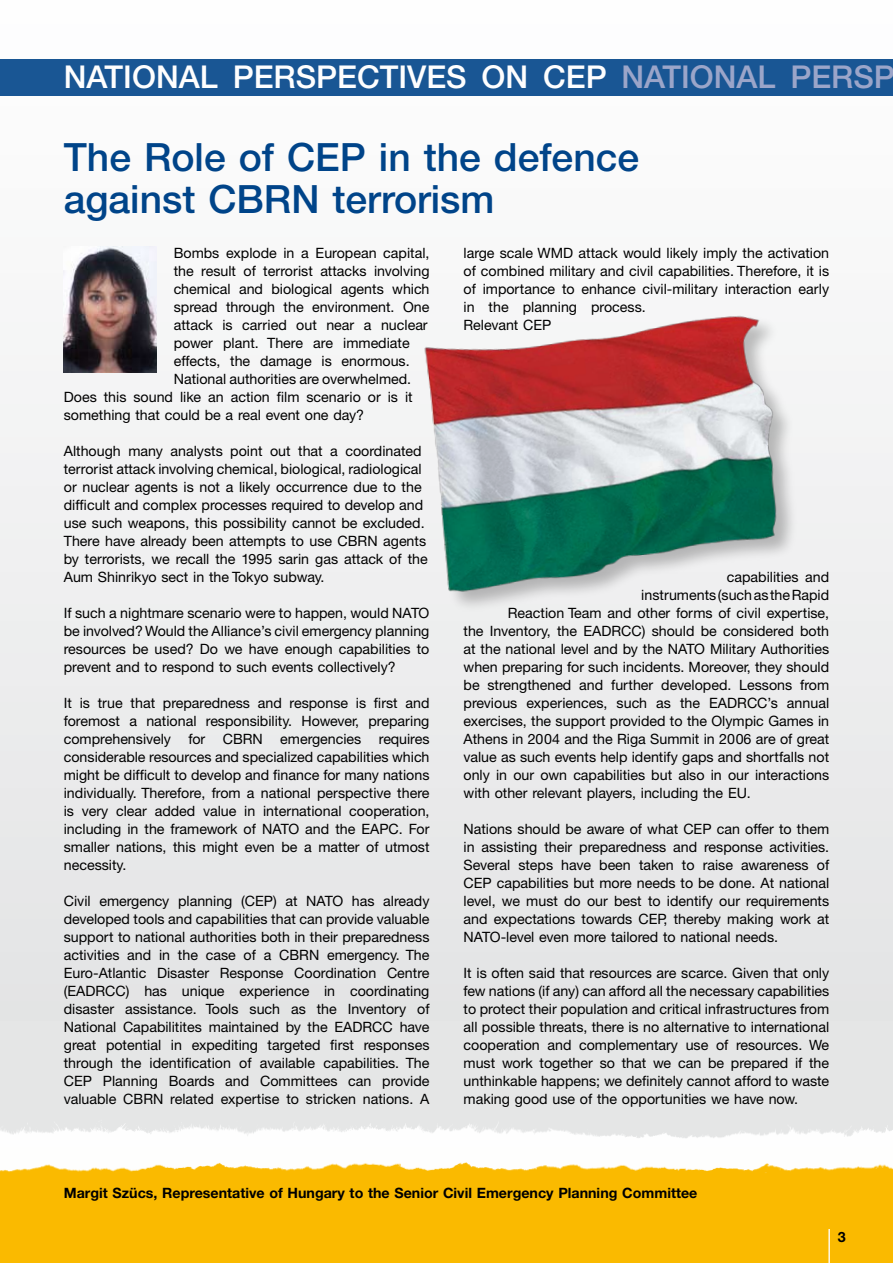
<style>
.page{position:relative;width:893px;height:1263px;background:#fff}
.page>*{position:absolute;margin:0;border:0;box-sizing:border-box;transform-origin:0 0}
.t1{font:500 39px/42px "Helvetica Neue";color:#004489}
.t2{font:500 31.5px "Helvetica Neue";color:#fff}
.t3{font:500 31.5px "Helvetica Neue";color:#909cc4}
.t4{font:14.25px/18px "Helvetica Neue CE";color:#000;text-align:justify}
.t5{font:700 14.25px "Helvetica Neue";color:#000}
</style>
<div class="page">
<div style="left:0;top:1020px;width:893px;height:96px;background:#e5e6e6"></div>
<div style="left:0;top:0;width:893px;height:1020px;background:linear-gradient(to bottom,#fefefe,#e3e4e5)"></div>
<img style="left:336px;top:240px;width:499px;height:385px">
<div style="left:0;top:60px;width:893px;height:36px;background:#195694"></div>
<div style="left:0;top:1147px;width:893px;height:116px;background:#faba00"></div>
<img style="left:0;top:1116px;width:893px;height:57px">
<img style="left:64px;top:247px;width:93px;height:125px">
<hr style="left:828px;top:1229px;width:2px;height:34px;background:#fff">
<h2 class="t2" style="left:64px;top:58px;width:501px">National perspectives on CEP</h2>
<h2 class="t3" style="left:621px;top:58px;width:275px">National persp</h2>
<h1 class="t1" style="left:64px;top:135px;width:577px">The Role of CEP in the defence against CBRN terrorism</h1>
<p class="t4" style="left:174px;top:244px;width:257px">Bombs explode in a European capital,</p>
<p class="t4" style="left:174px;top:262px;width:257px">the result of terrorist attacks involving</p>
<p class="t4" style="left:174px;top:280px;width:257px">chemical and biological agents which</p>
<p class="t4" style="left:174px;top:298px;width:257px">spread through the environment. One</p>
<p class="t4" style="left:174px;top:316px;width:255px">attack is carried out near a nuclear</p>
<p class="t4" style="left:174px;top:334px;width:237px">power plant. There are immediate</p>
<p class="t4" style="left:174px;top:352px;width:237px">effects, the damage is enormous.</p>
<p class="t4" style="left:174px;top:370px;width:239px">National authorities are overwhelmed.</p>
<p class="t4" style="left:64px;top:388px;width:350px">Does this sound like an action film scenario or is it</p>
<p class="t4" style="left:64px;top:406px;width:302px">something that could be a real event one day?</p>
<p class="t4" style="left:64px;top:442px;width:365px;text-align:left">Although many analysts point out that a coordinated terrorist attack involving chemical, biological, radiological or nuclear agents is not a likely occurrence due to the difficult and complex processes required to develop and use such weapons, this possibility cannot be excluded.<br>There have already been attempts to use CBRN agents by terrorists, we recall the 1995 sarin gas attack of the Aum Shinrikyo sect in the Tokyo subway.</p>
<p class="t4" style="left:64px;top:604px;width:367px">If such a nightmare scenario were to happen, would NATO be involved? Would the Alliance’s civil emergency planning resources be used? Do we have enough capabilities to prevent and to respond to such events collectively?</p>
<p class="t4" style="left:64px;top:694px;width:367px">It is true that preparedness and response is first and foremost a national responsibility. However, preparing comprehensively for CBRN emergencies requires considerable resources and specialized capabilities which might be difficult to develop and finance for many nations individually. Therefore, from a national perspective there is very clear added value in international cooperation, including in the framework of NATO and the EAPC. For smaller nations, this might even be a matter of utmost necessity.</p>
<p class="t4" style="left:64px;top:892px;width:367px">Civil emergency planning (CEP) at NATO has already developed tools and capabilities that can provide valuable support to national authorities both in their preparedness activities and in the case of a CBRN emergency. The Euro-Atlantic Disaster Response Coordination Centre (EADRCC) has unique experience in coordinating disaster assistance. Tools such as the Inventory of National Capabilitites maintained by the EADRCC have great potential in expediting targeted first responses through the identification of available capabilities. The CEP Planning Boards and Committees can provide valuable CBRN related expertise to stricken nations. A</p>
<p class="t4" style="left:464px;top:244px;width:367px;text-align:left">large scale WMD attack would likely imply the activation of combined military and civil capabilities. Therefore, it is of importance to enhance civil-military interaction early in the planning process.<br>Relevant CEP</p>
<p class="t4" style="left:727px;top:568px;width:104px">capabilities and</p>
<p class="t4" style="left:641px;top:586px;width:189px">instruments (such as the Rapid</p>
<p class="t4" style="left:508px;top:604px;width:323px">Reaction Team and other forms of civil expertise,</p>
<p class="t4" style="left:464px;top:622px;width:367px">the Inventory, the EADRCC) should be considered both</p>
<p class="t4" style="left:464px;top:640px;width:367px">at the national level and by the NATO Military Authorities</p>
<p class="t4" style="left:464px;top:658px;width:367px">when preparing for such incidents. Moreover, they should</p>
<p class="t4" style="left:464px;top:676px;width:367px">be strengthened and further developed. Lessons from</p>
<p class="t4" style="left:464px;top:694px;width:367px">previous experiences, such as the EADRCC’s annual</p>
<p class="t4" style="left:464px;top:712px;width:367px">exercises, the support provided to the Olympic Games in</p>
<p class="t4" style="left:464px;top:730px;width:367px">Athens in 2004 and the Riga Summit in 2006 are of great</p>
<p class="t4" style="left:464px;top:748px;width:367px">value as such events help identify gaps and shortfalls not</p>
<p class="t4" style="left:464px;top:766px;width:367px">only in our own capabilities but also in our interactions</p>
<p class="t4" style="left:464px;top:784px;width:289px">with other relevant players, including the EU.</p>
<p class="t4" style="left:464px;top:820px;width:367px">Nations should be aware of what CEP can offer to them in assisting their preparedness and response activities.<br>Several steps have been taken to raise awareness of CEP capabilities but more needs to be done. At national level, we must do our best to identify our requirements and expectations towards CEP, thereby making work at NATO-level even more tailored to national needs.</p>
<p class="t4" style="left:464px;top:964px;width:367px">It is often said that resources are scarce. Given that only few nations (if any) can afford all the necessary capabilities to protect their population and critical infrastructures from all possible threats, there is no alternative to international cooperation and complementary use of resources. We must work together so that we can be prepared if the unthinkable happens; we definitely cannot afford to waste making good use of the opportunities we have now.</p>
<p class="t5" style="left:64px;top:1184px;width:635px">Margit Szücs, Representative of Hungary to the Senior Civil Emergency Planning Committee</p>
</div>
